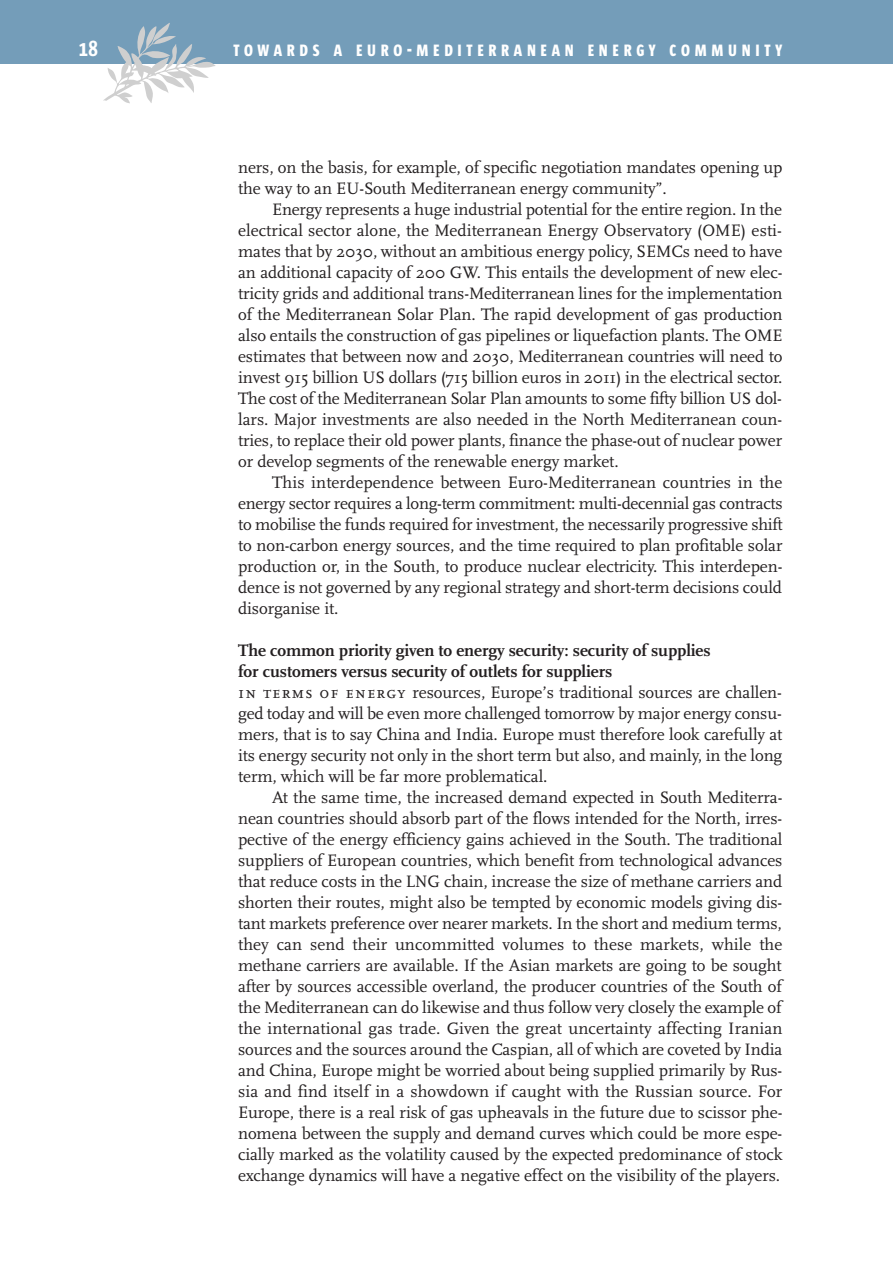
<style>
.page{position:relative;width:893px;height:1263px;background:#fff}
.page>*{position:absolute;margin:0;border:0;box-sizing:border-box;transform-origin:0 0}
.t1{font:700 22.5px "Sun Cd";color:#fff}
.t2{font:17.25px/21px "Scala";letter-spacing:-.005em;color:#231f20;text-align:justify}
.t3{font:800 16.8px "Sun Cd";letter-spacing:.28em;color:#fff}
.s1{font-size:22.5px}
.s2{font-weight:700}
.s3{font-family:"Scala Caps"}
</style>
<div class="page">
<div style="left:0;top:0;width:893px;height:64px;background:#749db9"></div>
<img style="left:103px;top:26px;width:113px;height:77px">
<h1 class="t1" style="left:79px;top:40px;width:20px">18</h1>
<p class="t3" style="left:234px;top:44px;width:550px">TOWARDS A EURO<span class="s1">-</span>MEDITERRANEAN ENERGY COMMUNITY</p>
<p class="t2" style="left:238px;top:156px;width:546px">ners, on the basis, for example, of specific negotiation mandates opening up the way to an EU-South Mediterranean energy community”.</p>
<p class="t2" style="left:238px;top:198px;width:546px;text-indent:34px">Energy represents a huge industrial potential for the entire region. In the electrical sector alone, the Mediterranean Energy Observatory (OME) esti&shy;mates that by 2030, without an ambitious energy policy, SEMCs need to have an additional capacity of 200 GW. This entails the development of new elec&shy;tricity grids and additional trans-Mediterranean lines for the implementation of the Mediterranean Solar Plan. The rapid development of gas production also entails the construction of gas pipelines or liquefaction plants. The OME estimates that between now and 2030, Mediterranean countries will need to invest 915 billion US dollars (715 billion euros in 2011) in the electrical sector.<br>The cost of the Mediterranean Solar Plan amounts to some fifty billion US dol&shy;lars. Major investments are also needed in the North Mediterranean coun&shy;tries, to replace their old power plants, finance the phase-out of nuclear power or develop segments of the renewable energy market.</p>
<p class="t2" style="left:238px;top:471px;width:546px;text-indent:34px">This interdependence between Euro-Mediterranean countries in the energy sector requires a long-term commitment: multi-decennial gas contracts to mobilise the funds required for investment, the necessarily progressive shift to non-carbon energy sources, and the time required to plan profitable solar production or, in the South, to produce nuclear electricity. This interdepen&shy;dence is not governed by any regional strategy and short-term decisions could disorganise it.</p>
<p class="t2" style="left:238px;top:639px;width:546px;text-align:left"><span class="s2">The common priority given to energy security: security of supplies<br>for customers versus security of outlets for suppliers<br></span><span class="s3">in terms of energy</span> resources, Europe’s traditional sources are challen&shy;ged today and will be even more challenged tomorrow by major energy consu&shy;mers, that is to say China and India. Europe must therefore look carefully at its energy security not only in the short term but also, and mainly, in the long term, which will be far more problematical.</p>
<p class="t2" style="left:238px;top:786px;width:546px;text-indent:34px">At the same time, the increased demand expected in South Mediterra&shy;nean countries should absorb part of the flows intended for the North, irres&shy;pective of the energy efficiency gains achieved in the South. The traditional suppliers of European countries, which benefit from technological advances that reduce costs in the LNG chain, increase the size of methane carriers and shorten their routes, might also be tempted by economic models giving dis&shy;tant markets preference over nearer markets. In the short and medium terms, they can send their uncommitted volumes to these markets, while the methane carriers are available. If the Asian markets are going to be sought after by sources accessible overland, the producer countries of the South of the Mediterranean can do likewise and thus follow very closely the example of the international gas trade. Given the great uncertainty affecting Iranian sources and the sources around the Caspian, all of which are coveted by India and China, Europe might be worried about being supplied primarily by Rus&shy;sia and find itself in a showdown if caught with the Russian source. For Europe, there is a real risk of gas upheavals in the future due to scissor phe&shy;nomena between the supply and demand curves which could be more espe&shy;cially marked as the volatility caused by the expected predominance of stock exchange dynamics will have a negative effect on the visibility of the players.</p>
</div>
